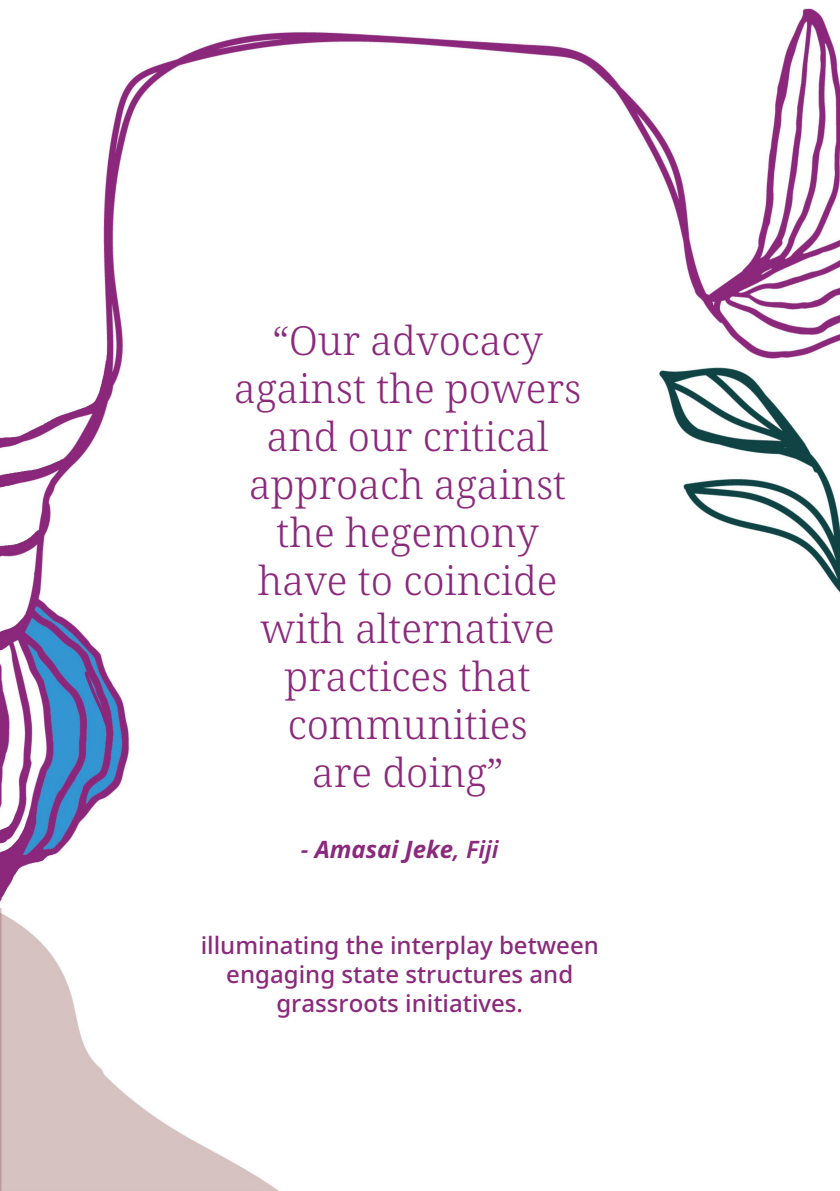
<style>
.page{position:relative;width:840px;height:1191px;background:#fff}
.page>*{position:absolute;margin:0;border:0;box-sizing:border-box;transform-origin:0 0}
.t1{font:40px/48px "Noto Serif";color:#8b297c;text-align:center}
.t2{font:500 24px/28.8px "Noto Sans";color:#8b297c;text-align:center}
.t3{font:italic 700 24px "Noto Sans";color:#8b297c}
.s1{font-weight:600}
</style>
<div class="page">
<img style="left:0;top:8px;width:839px;height:1183px">
<p class="t1" style="left:234px;top:317px;width:348px">“Our advocacy against the powers and our critical approach against the hegemony have to coincide with alternative practices that communities</p>
<p class="t1" style="left:312px;top:749px;width:193px">are doing”</p>
<p class="t3" style="left:301px;top:832px;width:199px"><span class="s1">-</span> Amasai Jeke<span class="s1">, Fiji</span></p>
<p class="t2" style="left:200px;top:931px;width:399px">illuminating the interplay between engaging state structures and grassroots initiatives.</p>
</div>
